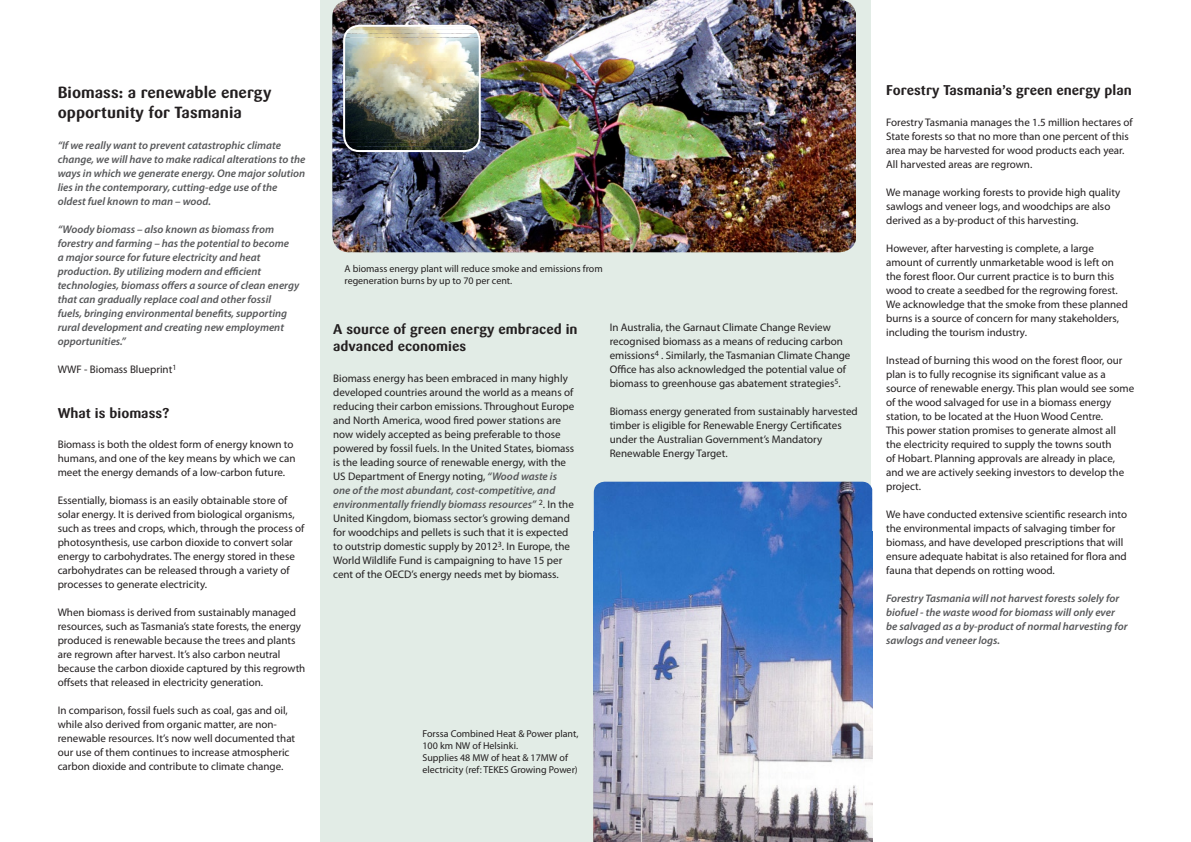
<style>
.page{position:relative;width:1191px;height:842px;background:#fff}
.page>*{position:absolute;margin:0;border:0;box-sizing:border-box;transform-origin:0 0}
.Chapter_Heading{font:700 16px/20px "Sari";color:#231f20}
.Chapter_Heading-2{font:700 14px/17px "Sari";color:#231f20}
.body{font:11px/14px "Myriad Pro";color:#231f20}
.body_italic{font:italic 600 11px/14px "Myriad Pro";color:#57585a}
.t1{font:10px/12px "Myriad Pro";color:#231f20}
.s1{font-weight:600;font-style:italic;color:#57585a}
</style>
<div class="page">
<div style="left:320px;top:0;width:550px;height:842px;background:#e2ece6"></div>
<img style="left:594px;top:482px;width:278px;height:360px">
<img style="left:332px;top:0;width:524px;height:252px">
<img style="left:348px;top:147px;width:128px;height:3px">
<img style="left:346px;top:143px;width:132px;height:4px">
<img style="left:346px;top:34px;width:132px;height:109px">
<img style="left:346px;top:30px;width:132px;height:4px">
<img style="left:348px;top:26px;width:127px;height:4px">
<div style="left:343px;top:25px;width:138px;height:127px;border:2px solid #fff;border-radius:15px"></div>
<p class="Chapter_Heading" style="left:58px;top:82px;width:215px">Biomass: a renewable energy opportunity for Tasmania</p>
<p class="body_italic" style="left:58px;top:138px;width:249px">“If we really want to prevent catastrophic climate change, we will have to make radical alterations to the ways in which we generate energy. One major solution lies in the contemporary, cutting-edge use of the oldest fuel known to man – wood.</p>
<p class="body_italic" style="left:58px;top:222px;width:243px">“Woody biomass – also known as biomass from forestry and farming – has the potential to become<br>a major source for future electricity and heat production. By utilizing modern and efficient technologies, biomass offers a source of clean energy that can gradually replace coal and other fossil<br>fuels, bringing environmental benefits, supporting rural development and creating new employment opportunities.”</p>
<p class="body" style="left:58px;top:362px;width:120px">WWF - Biomass Blueprint<sup>1</sup></p>
<p class="Chapter_Heading-2" style="left:58px;top:404px;width:113px">What is biomass?</p>
<p class="body" style="left:58px;top:438px;width:239px">Biomass is both the oldest form of energy known to humans, and one of the key means by which we can meet the energy demands of a low-carbon future.</p>
<p class="body" style="left:58px;top:494px;width:248px">Essentially, biomass is an easily obtainable store of solar energy. It is derived from biological organisms, such as trees and crops, which, through the process of photosynthesis, use carbon dioxide to convert solar energy to carbohydrates. The energy stored in these carbohydrates can be released through a variety of processes to generate electricity.</p>
<p class="body" style="left:58px;top:606px;width:249px">When biomass is derived from sustainably managed resources, such as Tasmania’s state forests, the energy produced is renewable because the trees and plants are regrown after harvest. It’s also carbon neutral because the carbon dioxide captured by this regrowth offsets that released in electricity generation.</p>
<p class="body" style="left:58px;top:704px;width:239px">In comparison, fossil fuels such as coal, gas and oil, while also derived from organic matter, are non&shy;renewable resources. It’s now well documented that our use of them continues to increase atmospheric carbon dioxide and contribute to climate change.</p>
<p class="t1" style="left:344px;top:263px;width:260px">A biomass energy plant will reduce smoke and emissions from regeneration burns by up to 70 per cent.</p>
<p class="Chapter_Heading-2" style="left:333px;top:320px;width:246px">A source of green energy embraced in advanced economies</p>
<p class="body" style="left:333px;top:371px;width:242px">Biomass energy has been embraced in many highly developed countries around the world as a means of reducing their carbon emissions. Throughout Europe and North America, wood fired power stations are now widely accepted as being preferable to those powered by fossil fuels. In the United States, biomass is the leading source of renewable energy, with the US Department of Energy noting, <span class="s1">“Wood waste is one of the most abundant, cost-competitive, and environmentally friendly biomass resources”</span> <sup>2</sup>. In the United Kingdom, biomass sector’s growing demand for woodchips and pellets is such that it is expected to outstrip domestic supply by 2012<sup>3</sup>. In Europe, the World Wildlife Fund is campaigning to have 15 per cent of the OECD’s energy needs met by biomass.</p>
<p class="body" style="left:609px;top:321px;width:242px">In Australia, the Garnaut Climate Change Review recognised biomass as a means of reducing carbon emissions<sup>4</sup> . Similarly, the Tasmanian Climate Change Office has also acknowledged the potential value of biomass to greenhouse gas abatement strategies<sup>5</sup>.</p>
<p class="body" style="left:609px;top:405px;width:250px">Biomass energy generated from sustainably harvested timber is eligible for Renewable Energy Certificates under the Australian Government’s Mandatory Renewable Energy Target.</p>
<p class="t1" style="left:422px;top:728px;width:157px">Forssa Combined Heat &amp; Power plant,<br>100 km NW of Helsinki.</p>
<p class="t1" style="left:422px;top:752px;width:157px">Supplies 48 MW of heat &amp; 17MW of electricity (ref: TEKES Growing Power)</p>
<p class="Chapter_Heading-2" style="left:886px;top:82px;width:247px">Forestry Tasmania’s green energy plan</p>
<p class="body" style="left:886px;top:115px;width:248px">Forestry Tasmania manages the 1.5 million hectares of State forests so that no more than one percent of this area may be harvested for wood products each year.<br>All harvested areas are regrown.</p>
<p class="body" style="left:886px;top:185px;width:236px">We manage working forests to provide high quality sawlogs and veneer logs, and woodchips are also derived as a by-product of this harvesting.</p>
<p class="body" style="left:886px;top:241px;width:243px">However, after harvesting is complete, a large amount of currently unmarketable wood is left on the forest floor. Our current practice is to burn this wood to create a seedbed for the regrowing forest.<br>We acknowledge that the smoke from these planned burns is a source of concern for many stakeholders, including the tourism industry.</p>
<p class="body" style="left:886px;top:353px;width:249px">Instead of burning this wood on the forest floor, our plan is to fully recognise its significant value as a source of renewable energy. This plan would see some of the wood salvaged for use in a biomass energy station, to be located at the Huon Wood Centre.<br>This power station promises to generate almost all<br>the electricity required to supply the towns south<br>of Hobart. Planning approvals are already in place, and we are actively seeking investors to develop the project.</p>
<p class="body" style="left:886px;top:507px;width:242px">We have conducted extensive scientific research into the environmental impacts of salvaging timber for biomass, and have developed prescriptions that will ensure adequate habitat is also retained for flora and fauna that depends on rotting wood.</p>
<p class="body_italic" style="left:886px;top:591px;width:243px">Forestry Tasmania will not harvest forests solely for biofuel - the waste wood for biomass will only ever be salvaged as a by-product of normal harvesting for sawlogs and veneer logs.</p>
</div>
